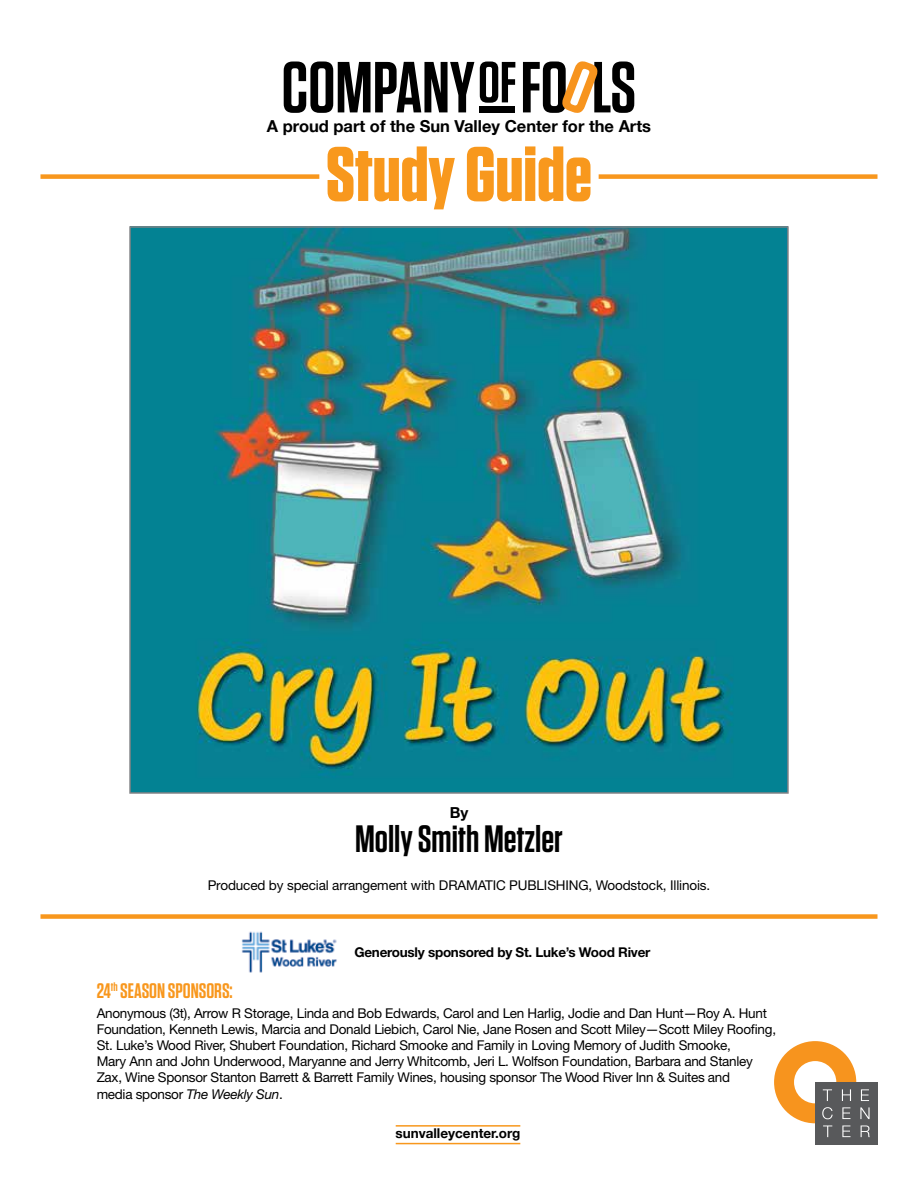
<style>
.page{position:relative;width:918px;height:1188px;background:#fff}
.page>*{position:absolute;margin:0;border:0;box-sizing:border-box;transform-origin:0 0}
.t1{font:700 76.8px "Tungsten";color:#f8981d}
.t2{font:600 38.1px "Tungsten";color:#000}
.t3{font:600 21px "Tungsten";color:#f8971d}
.t4{font:700 16.5px "Helvetica Neue";color:#000}
.t5{font:700 15.3px "Helvetica Neue LT Std";color:#000}
.t6{font:13.5px/16.2px "Helvetica Neue LT Std";letter-spacing:-.02em;color:#000}
.t7{font:700 13.5px "Helvetica Neue LT Std";letter-spacing:-.02em;color:#000}
.t8{font:700 13.5px "Helvetica Neue";color:#000}
.s1{font-style:italic}
</style>
<div class="page">
<hr style="left:396px;top:1125px;width:124px;height:2px;background:#f8971d">
<hr style="left:396px;top:1143px;width:124px;height:1px;background:#f8971d">
<svg style="left:284px;top:61px;width:190px;height:52px"></svg>
<svg style="left:480px;top:62px;width:35px;height:41px"></svg>
<div style="left:480px;top:106px;width:35px;height:6px;background:#000"></div>
<svg style="left:523px;top:61px;width:111px;height:52px"></svg>
<div style="left:815px;top:1082px;width:63px;height:63px;background:#58595b"></div>
<svg style="left:774px;top:1041px;width:96px;height:96px"></svg>
<div style="left:40px;top:174px;width:279px;height:5px;background:#f8971d"></div>
<div style="left:40px;top:914px;width:838px;height:5px;background:#f8971d"></div>
<div style="left:599px;top:174px;width:279px;height:5px;background:#f8971d"></div>
<img style="left:132px;top:229px;width:654px;height:562px">
<img style="left:241px;top:931px;width:96px;height:42px">
<p class="t4" style="left:267px;top:113px;width:386px">A proud part of the Sun Valley Center for the Arts</p>
<h1 class="t1" style="left:326px;top:133px;width:268px">Study Guide</h1>
<p class="t5" style="left:450px;top:803px;width:20px">By</p>
<h2 class="t2" style="left:355px;top:819px;width:209px">Molly Smith Metzler</h2>
<p class="t6" style="left:208px;top:877px;width:504px">Produced by special arrangement with DRAMATIC PUBLISHING, Woodstock, Illinois.</p>
<p class="t7" style="left:355px;top:944px;width:297px">Generously sponsored by St. Luke’s Wood River</p>
<h3 class="t3" style="left:97px;top:980px;width:138px">24<sup>th</sup> SEASON SPONSORS:</h3>
<p class="t6" style="left:97px;top:1004px;width:681px">Anonymous (3t), Arrow R Storage, Linda and Bob Edwards, Carol and Len Harlig, Jodie and Dan Hunt—Roy A. Hunt Foundation, Kenneth Lewis, Marcia and Donald Liebich, Carol Nie, Jane Rosen and Scott Miley—Scott Miley Roofing, St. Luke’s Wood River, Shubert Foundation, Richard Smooke and Family in Loving Memory of Judith Smooke,<br>Mary Ann and John Underwood, Maryanne and Jerry Whitcomb, Jeri L. Wolfson Foundation, Barbara and Stanley Zax, Wine Sponsor Stanton Barrett &amp; Barrett Family Wines, housing sponsor The Wood River Inn &amp; Suites and<br>media sponsor <span class="s1">The Weekly Sun</span>.</p>
<p class="t8" style="left:395px;top:1123px;width:126px">sunvalleycenter.org</p>
</div>
